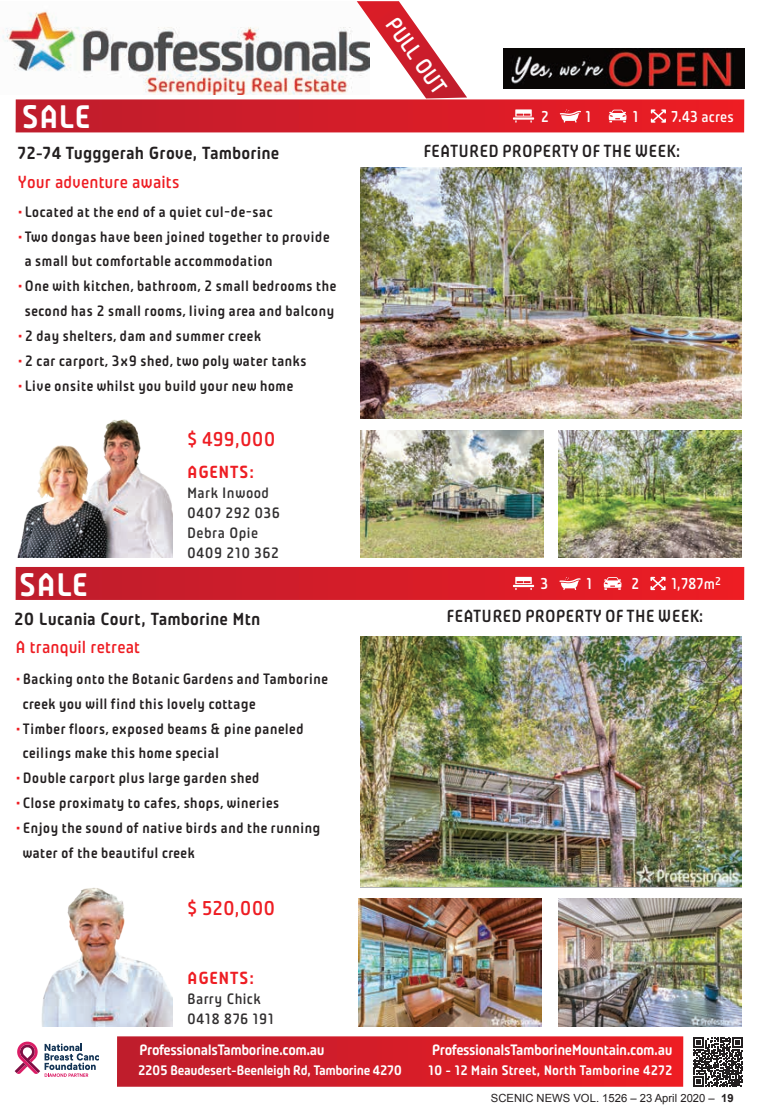
<style>
.page{position:relative;width:762px;height:1117px;background:#fff}
.page>*{position:absolute;margin:0;border:0;box-sizing:border-box;transform-origin:0 0}
.t1{font:700 32.38px "Plau";color:#fff}
.t2{font:500 22.5px "Plau";color:#fff}
.t3{font:500 20px "Plau";color:#ee1d23}
.t4{font:700 17.5px "Plau";letter-spacing:.005em;color:#231f20}
.t5{font:17.5px "Plau";letter-spacing:-.025em;color:#231f20}
.t6{font:500 17.5px "Plau";letter-spacing:.005em;color:#ee1d23}
.t7{font:700 17.5px "Plau";letter-spacing:.025em;color:#ee1d23}
.t8{font:500 15.75px "Plau";color:#fff;scale:.95 1}
.t9{font:15.75px "Plau";color:#fff;scale:.95 1}
.t10{font:15px/24.9px "Plau";color:#231f20}
.t11{font:700 15px "Plau";letter-spacing:-.03em;color:#fff}
.t12{font:500 15px/20px "Plau";letter-spacing:.025em;color:#312f30}
.t13{font:500 15px "Plau";color:#fff}
.t14{font:700 13.75px "Plau";letter-spacing:-.03em;color:#fff}
.t15{font:700 13.75px "Plau";color:#fff}
.t16{font:11.25px "Arial";color:#231f20}
.s1{font-size:15.75px}
.s2{color:#ee1d23}
.s3{font-size:15px}
.s4{font-weight:700}
</style>
<div class="page">
<div style="left:16px;top:99px;width:728px;height:33px;background:linear-gradient(to right,#be1d2d,#ed1d24)"></div>
<img style="left:2px;top:1px;width:355px;height:94px">
<svg style="left:15px;top:1041px;width:83px;height:35px"></svg>
<svg style="left:693px;top:1037px;width:50px;height:49px"></svg>
<div style="left:117px;top:1036px;width:566px;height:50px;background:linear-gradient(to right,#be1d2d,#ed1c24)"></div>
<div style="left:16px;top:567px;width:728px;height:33px;background:linear-gradient(to right,#be1d2d,#ed1d24)"></div>
<img style="left:360px;top:167px;width:382px;height:251px">
<img style="left:360px;top:430px;width:184px;height:127px">
<img style="left:558px;top:430px;width:184px;height:127px">
<svg style="left:357px;top:1px;width:110px;height:97px"></svg>
<img style="left:360px;top:636px;width:382px;height:250px">
<img style="left:358px;top:898px;width:184px;height:127px">
<img style="left:558px;top:898px;width:184px;height:127px">
<img style="left:41px;top:888px;width:132px;height:137px">
<svg style="left:515px;top:109px;width:17px;height:14px"></svg>
<hr style="left:513px;top:117px;width:21px;height:3px;background:#fff">
<svg style="left:560px;top:109px;width:21px;height:13px"></svg>
<svg style="left:609px;top:110px;width:17px;height:12px"></svg>
<svg style="left:651px;top:109px;width:15px;height:14px"></svg>
<svg style="left:515px;top:576px;width:17px;height:14px"></svg>
<hr style="left:513px;top:584px;width:21px;height:3px;background:#fff">
<svg style="left:559px;top:577px;width:21px;height:13px"></svg>
<svg style="left:604px;top:577px;width:17px;height:12px"></svg>
<svg style="left:650px;top:576px;width:15px;height:14px"></svg>
<img style="left:17px;top:419px;width:156px;height:138px">
<img style="left:504px;top:49px;width:240px;height:39px">
<p class="t1" style="left:22px;top:98px;width:71px">SALE</p>
<p class="t2" style="left:401px;top:12px;width:89px;rotate:54deg">PULL OUT</p>
<p class="t9" style="left:540px;top:107px;width:11px">2</p>
<p class="t9" style="left:584px;top:107px;width:11px">1</p>
<p class="t9" style="left:631px;top:107px;width:11px">1</p>
<p class="t13" style="left:671px;top:108px;width:64px"><span class="s1">7.43</span> acres</p>
<p class="t4" style="left:17px;top:143px;width:264px">72-74 Tugggerah Grove, Tamborine</p>
<p class="t5" style="left:423px;top:141px;width:258px">FEATURED PROPERTY OF THE WEEK:</p>
<p class="t6" style="left:17px;top:172px;width:164px">Your adventure awaits</p>
<p class="t10" style="left:17px;top:199px;width:257px"><span class="s2">•</span>Located at the end of a quiet cul-de-sac</p>
<p class="t10" style="left:24px;top:224px;width:307px;text-indent:-7px"><span class="s2">•</span>Two dongas have been joined together to provide a small but comfortable accommodation</p>
<p class="t10" style="left:17px;top:274px;width:321px;text-align:center"><span class="s2">•</span>One with kitchen, bathroom, 2 small bedrooms the second has 2 small rooms, living area and balcony</p>
<p class="t10" style="left:17px;top:323px;width:245px"><span class="s2">•</span>2 day shelters, dam and summer creek</p>
<p class="t10" style="left:17px;top:348px;width:291px"><span class="s2">•</span>2 car carport, 3x9 shed, two poly water tanks</p>
<p class="t10" style="left:17px;top:373px;width:278px"><span class="s2">•</span>Live onsite whilst you build your new home</p>
<p class="t3" style="left:187px;top:427px;width:90px">$ 499,000</p>
<p class="t1" style="left:19px;top:565px;width:71px">SALE</p>
<p class="t7" style="left:187px;top:461px;width:69px">AGENTS:</p>
<p class="t12" style="left:187px;top:482px;width:95px">Mark Inwood<br>0407 292 036<br>Debra Opie<br>0409 210 362</p>
<p class="t9" style="left:540px;top:574px;width:11px">3</p>
<p class="t9" style="left:585px;top:574px;width:11px">1</p>
<p class="t9" style="left:631px;top:574px;width:11px">2</p>
<p class="t8" style="left:671px;top:574px;width:54px">1,787<span class="s3">m</span><sup>2</sup></p>
<p class="t4" style="left:14px;top:609px;width:248px">20 Lucania Court, Tamborine Mtn</p>
<p class="t5" style="left:446px;top:606px;width:258px">FEATURED PROPERTY OF THE WEEK:</p>
<p class="t6" style="left:15px;top:636px;width:126px">A tranquil retreat</p>
<p class="t10" style="left:22px;top:665px;width:307px;text-indent:-7px"><span class="s2">•</span>Backing onto the Botanic Gardens and Tamborine creek you will find this lovely cottage</p>
<p class="t10" style="left:22px;top:715px;width:283px;text-indent:-7px"><span class="s2">•</span>Timber floors, exposed beams &amp; pine paneled ceilings make this home special</p>
<p class="t10" style="left:15px;top:765px;width:246px"><span class="s2">•</span>Double carport plus large garden shed</p>
<p class="t10" style="left:15px;top:790px;width:266px"><span class="s2">•</span>Close proximaty to cafes, shops, wineries</p>
<p class="t10" style="left:22px;top:815px;width:300px;text-indent:-7px"><span class="s2">•</span>Enjoy the sound of native birds and the running water of the beautiful creek</p>
<p class="t3" style="left:187px;top:896px;width:90px">$ 520,000</p>
<p class="t7" style="left:187px;top:967px;width:69px">AGENTS:</p>
<p class="t12" style="left:187px;top:988px;width:89px">Barry Chick<br>0418 876 191</p>
<p class="t11" style="left:139px;top:1040px;width:187px">ProfessionalsTamborine.com.au</p>
<p class="t11" style="left:432px;top:1040px;width:242px">ProfessionalsTamborineMountain.com.au</p>
<p class="t14" style="left:138px;top:1062px;width:265px">2205 Beaudesert-Beenleigh Rd, Tamborine 4270</p>
<p class="t15" style="left:428px;top:1062px;width:246px">10 - 12 Main Street, North Tamborine 4272</p>
<p class="t16" style="left:491px;top:1090px;width:244px">SCENIC NEWS VOL. 1526 – 23 April 2020 – <span class="s4">19</span></p>
</div>
